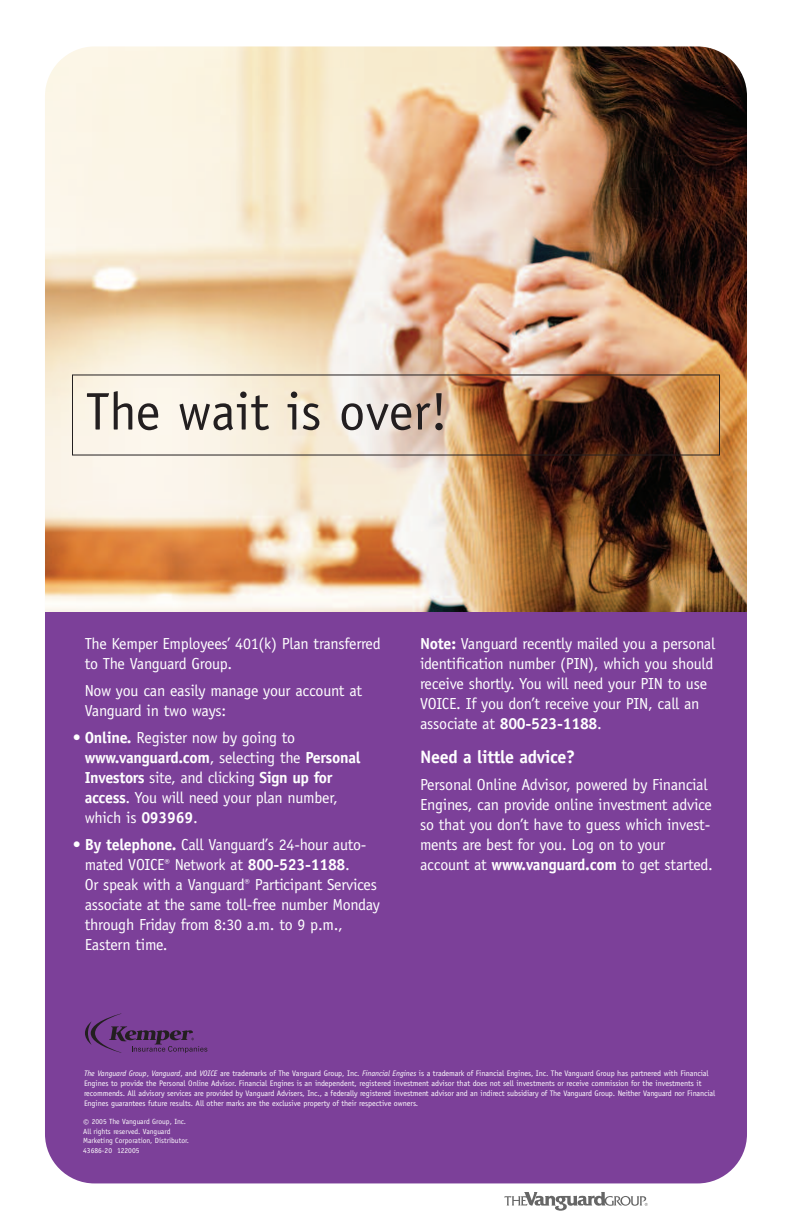
<style>
.page{position:relative;width:792px;height:1224px;background:#fff}
.page>*{position:absolute;margin:0;border:0;box-sizing:border-box;transform-origin:0 0}
.t1{font:53px "Officina Sans";color:#231f20}
.t2{font:700 18px "Officina Sans";letter-spacing:-.015em;color:#fff}
.t3{font:16px/20px "Officina Sans";letter-spacing:-.015em;color:#fff}
.t4{font:8px/10px "Officina Sans";letter-spacing:-.01em;color:#fff}
.t5{font:7.5px/9.5px "Officina Sans";color:#fff}
.s1{font-weight:700}
.s2{font-style:italic}
.s3{font-size:11px}
</style>
<div class="page">
<div style="left:45px;top:630px;width:702px;height:554px;background:#7c4099"></div>
<img style="left:45px;top:46px;width:702px;height:584px">
<svg style="left:504px;top:1192px;width:144px;height:19px"></svg>
<svg style="left:85px;top:1013px;width:122px;height:40px"></svg>
<h1 class="t1" style="left:86px;top:392px;width:364px">The wait is over!</h1>
<p class="t3" style="left:85px;top:635px;width:298px">The Kemper Employees’ 401(k) Plan transferred to The Vanguard Group.</p>
<p class="t3" style="left:85px;top:682px;width:279px">Now you can easily manage your account at<br>Vanguard in two ways:</p>
<p class="t3" style="left:85px;top:729px;width:277px;text-indent:-12px">• <span class="s1">Online.</span> Register now by going to <span class="s1">www.vanguard.com</span>, selecting the <span class="s1">Personal Investors</span> site, and clicking <span class="s1">Sign up for access</span>. You will need your plan number, which is <span class="s1">093969</span>.</p>
<p class="t3" style="left:85px;top:836px;width:297px;text-indent:-12px">• <span class="s1">By telephone.</span> Call Vanguard’s 24-hour auto&shy;mated VOICE<sup>®</sup> Network at <span class="s1">800-523-1188</span>.<br>Or speak with a Vanguard<sup>®</sup> Participant Services associate at the same toll-free number Monday through Friday from 8:30 a.m. to 9 p.m., Eastern time.</p>
<p class="t3" style="left:420px;top:635px;width:297px"><span class="s1">Note:</span> Vanguard recently mailed you a personal identification number (PIN), which you should receive shortly. You will need your PIN to use VOICE. If you don’t receive your PIN, call an associate at <span class="s1">800-523-1188</span>.</p>
<p class="t2" style="left:420px;top:750px;width:157px">Need a little advice?</p>
<p class="t3" style="left:420px;top:776px;width:294px">Personal Online Advisor, powered by Financial Engines, can provide online investment advice so that you don’t have to guess which invest&shy;ments are best for you. Log on to your account at <span class="s1">www.vanguard.com</span> to get started.</p>
<p class="t4" style="left:84px;top:1069px;width:633px"><span class="s2">The Vanguard Group</span>, <span class="s2">Vanguard</span>, and <span class="s2">VOICE</span> are trademarks of The Vanguard Group, Inc. <span class="s2">Financial Engines</span> is a trademark of Financial Engines, Inc. The Vanguard Group has partnered with Financial Engines to provide the Personal Online Advisor. Financial Engines is an independent, registered investment advisor that does not sell investments or receive commission for the investments it recommends. All advisory services are provided by Vanguard Advisers, Inc., a federally registered investment advisor and an indirect subsidiary of The Vanguard Group. Neither Vanguard nor Financial Engines guarantees future results. All other marks are the exclusive property of their respective owners.</p>
<p class="t5" style="left:83px;top:1117px;width:107px"><span class="s3">©</span> 2005 The Vanguard Group, Inc.<br>All rights reserved. Vanguard<br>Marketing Corporation, Distributor.<br>43686-20 122005</p>
</div>
